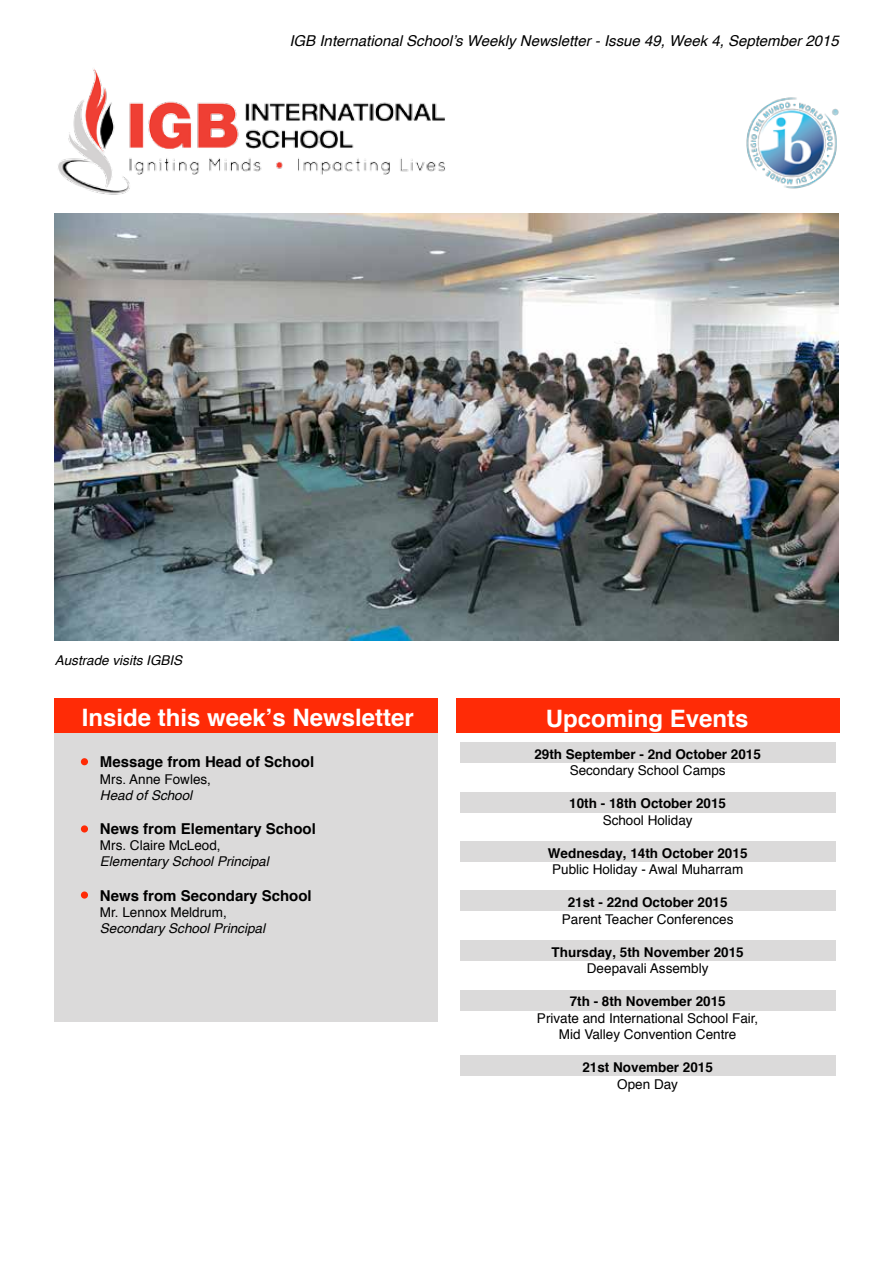
<style>
.page{position:relative;width:893px;height:1263px;background:#fff}
.page>*{position:absolute;margin:0;border:0;box-sizing:border-box;transform-origin:0 0}
.t1{font:700 24px "Helvetica";color:#fff}
.t2{font:700 15px "Helvetica";color:#000}
.t3{font:italic 15px "Helvetica";color:#000}
.t4{font:13.5px/16.5px "Helvetica";color:#000;text-align:center}
.t5{font:700 13.5px "Helvetica";color:#000}
.t6{font:italic 13.5px "Helvetica";color:#000}
</style>
<div class="page">
<img style="left:54px;top:213px;width:785px;height:427px">
<div style="left:460px;top:742px;width:375px;height:20px;background:#dbdada"></div>
<div style="left:460px;top:792px;width:375px;height:21px;background:#dbdada"></div>
<div style="left:460px;top:841px;width:375px;height:21px;background:#dbdada"></div>
<div style="left:460px;top:890px;width:375px;height:20px;background:#dbdada"></div>
<div style="left:460px;top:940px;width:375px;height:20px;background:#dbdada"></div>
<div style="left:460px;top:990px;width:375px;height:20px;background:#dbdada"></div>
<div style="left:460px;top:1055px;width:375px;height:20px;background:#dbdada"></div>
<div style="left:54px;top:699px;width:383px;height:323px;background:#dbdada"></div>
<div style="left:54px;top:699px;width:384px;height:34px;background:#ff2b06"></div>
<div style="left:456px;top:699px;width:384px;height:34px;background:#ff2b06"></div>
<div style="left:81px;top:758px;width:7px;height:7px;background:#ff2b06;border-radius:50%"></div>
<div style="left:81px;top:825px;width:7px;height:7px;background:#ff2b06;border-radius:50%"></div>
<div style="left:81px;top:891px;width:7px;height:8px;background:#ff2b06;border-radius:50%"></div>
<img style="left:746px;top:97px;width:93px;height:92px">
<img style="left:58px;top:69px;width:387px;height:126px">
<p class="t3" style="left:289px;top:29px;width:551px">IGB International School’s Weekly Newsletter - Issue 49, Week 4, September 2015</p>
<p class="t6" style="left:55px;top:650px;width:129px">Austrade visits IGBIS</p>
<h1 class="t1" style="left:82px;top:702px;width:334px">Inside this week’s Newsletter</h1>
<h1 class="t1" style="left:546px;top:703px;width:204px">Upcoming Events</h1>
<p class="t2" style="left:100px;top:752px;width:216px">Message from Head of School</p>
<p class="t4" style="left:100px;top:771px;width:113px">Mrs. Anne Fowles,</p>
<p class="t6" style="left:100px;top:784px;width:94px">Head of School</p>
<p class="t2" style="left:100px;top:819px;width:217px">News from Elementary School</p>
<p class="t4" style="left:100px;top:837px;width:122px">Mrs. Claire McLeod,</p>
<p class="t6" style="left:100px;top:851px;width:170px">Elementary School Principal</p>
<p class="t2" style="left:100px;top:886px;width:213px">News from Secondary School</p>
<p class="t4" style="left:100px;top:904px;width:128px">Mr. Lennox Meldrum,</p>
<p class="t6" style="left:100px;top:917px;width:167px">Secondary School Principal</p>
<p class="t5" style="left:534px;top:745px;width:228px">29th September - 2nd October 2015</p>
<p class="t4" style="left:570px;top:763px;width:158px">Secondary School Camps</p>
<p class="t5" style="left:569px;top:795px;width:158px">10th - 18th October 2015</p>
<p class="t4" style="left:603px;top:812px;width:92px">School Holiday</p>
<p class="t5" style="left:548px;top:844px;width:201px">Wednesday, 14th October 2015</p>
<p class="t4" style="left:552px;top:862px;width:193px">Public Holiday - Awal Muharram</p>
<p class="t5" style="left:568px;top:894px;width:161px">21st - 22nd October 2015</p>
<p class="t4" style="left:562px;top:911px;width:173px">Parent Teacher Conferences</p>
<p class="t5" style="left:552px;top:943px;width:194px">Thursday, 5th November 2015</p>
<p class="t4" style="left:587px;top:961px;width:123px">Deepavali Assembly</p>
<p class="t5" style="left:570px;top:993px;width:158px">7th - 8th November 2015</p>
<p class="t4" style="left:537px;top:1010px;width:223px">Private and International School Fair,<br>Mid Valley Convention Centre</p>
<p class="t5" style="left:582px;top:1059px;width:132px">21st November 2015</p>
<p class="t4" style="left:617px;top:1076px;width:62px">Open Day</p>
</div>
